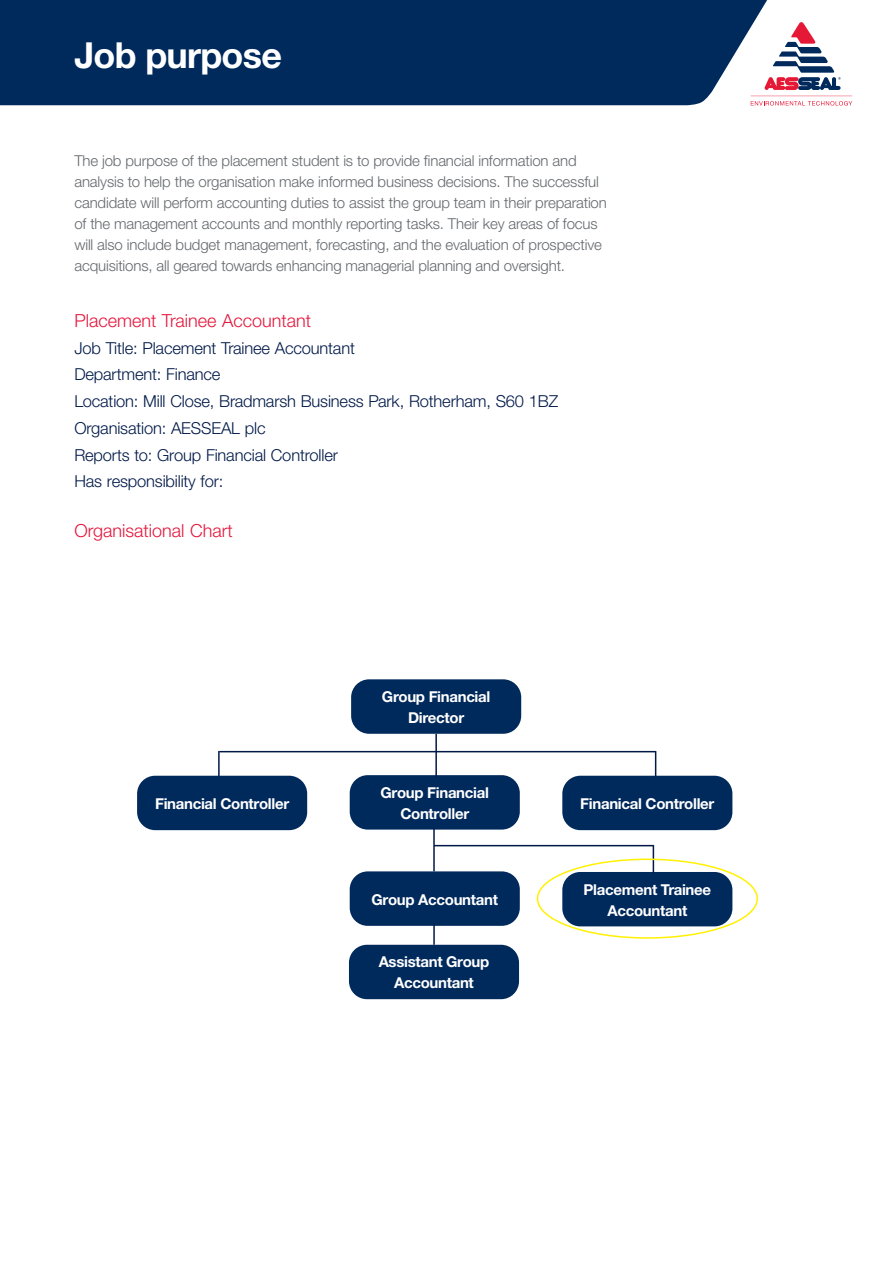
<style>
.page{position:relative;width:893px;height:1263px;background:#fff}
.page>*{position:absolute;margin:0;border:0;box-sizing:border-box;transform-origin:0 0}
.Quote_Blue{font:700 35.85px "Helvetica Neue LTW1 G";letter-spacing:-.02em;color:#fff}
.Subheader_Red{font:300 18px "Helvetica Neue LTW1 G";color:#e4183e}
.Body_copy_BULLETS_11pt{font:300 16.5px "Helvetica Neue LTW1 G";letter-spacing:-.01em;color:#001948}
.Body_copy{font:300 15px/21px "Helvetica Neue LTW1 G";letter-spacing:-.01em;color:#64696d}
.Body_Copy_White{font:700 15px/21px "Helvetica Neue LTW1 G";letter-spacing:-.02em;color:#fff;text-align:center}
</style>
<div class="page">
<svg style="left:750px;top:105px;width:101px;height:1px"></svg>
<svg style="left:0;top:0;width:853px;height:105px;fill:#00295c"></svg>
<div style="left:351px;top:679px;width:170px;height:55px;background:#00295c;border-radius:18px"></div>
<div style="left:350px;top:775px;width:170px;height:54px;background:#00295c;border-radius:18px"></div>
<div style="left:137px;top:776px;width:170px;height:54px;background:#00295c;border-radius:18px"></div>
<div style="left:562px;top:776px;width:170px;height:54px;background:#00295c;border-radius:18px"></div>
<div style="left:350px;top:871px;width:170px;height:55px;background:#00295c;border-radius:18px"></div>
<div style="left:562px;top:872px;width:170px;height:54px;background:#00295c;border-radius:18px"></div>
<hr style="left:435px;top:734px;width:2px;height:43px;background:#001948">
<hr style="left:219px;top:751px;width:437px;height:1px;background:#001948">
<hr style="left:433px;top:828px;width:2px;height:43px;background:#001948">
<svg style="left:655px;top:752px;width:1px;height:25px"></svg>
<hr style="left:218px;top:751px;width:2px;height:25px;background:#001948">
<hr style="left:434px;top:845px;width:220px;height:1px;background:#001948">
<svg style="left:653px;top:846px;width:1px;height:27px"></svg>
<div style="left:349px;top:945px;width:170px;height:54px;background:#00295c;border-radius:18px"></div>
<div style="left:537px;top:858px;width:221px;height:81px;border:2px solid #fff101;border-radius:50%"></div>
<hr style="left:433px;top:924px;width:2px;height:21px;background:#001948">
<p class="Quote_Blue" style="left:74px;top:33px;width:209px">Job purpose</p>
<p class="Body_copy" style="left:74px;top:150px;width:534px">The job purpose of the placement student is to provide financial information and analysis to help the organisation make informed business decisions. The successful candidate will perform accounting duties to assist the group team in their preparation of the management accounts and monthly reporting tasks. Their key areas of focus will also include budget management, forecasting, and the evaluation of prospective acquisitions, all geared towards enhancing managerial planning and oversight.</p>
<p class="Subheader_Red" style="left:74px;top:310px;width:238px">Placement Trainee Accountant</p>
<p class="Body_copy_BULLETS_11pt" style="left:74px;top:338px;width:282px">Job Title: Placement Trainee Accountant</p>
<p class="Body_copy_BULLETS_11pt" style="left:74px;top:364px;width:148px">Department: Finance</p>
<p class="Body_copy_BULLETS_11pt" style="left:74px;top:391px;width:485px">Location: Mill Close, Bradmarsh Business Park, Rotherham, S60 1BZ</p>
<p class="Body_copy_BULLETS_11pt" style="left:74px;top:418px;width:193px">Organisation: AESSEAL plc</p>
<p class="Body_copy_BULLETS_11pt" style="left:74px;top:445px;width:265px">Reports to: Group Financial Controller</p>
<p class="Body_copy_BULLETS_11pt" style="left:74px;top:471px;width:150px">Has responsibility for:</p>
<p class="Subheader_Red" style="left:74px;top:519px;width:160px">Organisational Chart</p>
<p class="Body_Copy_White" style="left:382px;top:686px;width:110px">Group Financial<br>Director</p>
<p class="Body_Copy_White" style="left:381px;top:782px;width:110px">Group Financial<br>Controller</p>
<p class="Body_Copy_White" style="left:155px;top:793px;width:136px">Financial Controller</p>
<p class="Body_Copy_White" style="left:580px;top:793px;width:136px">Finanical Controller</p>
<p class="Body_Copy_White" style="left:371px;top:889px;width:128px">Group Accountant</p>
<p class="Body_Copy_White" style="left:584px;top:879px;width:129px">Placement Trainee<br>Accountant</p>
<p class="Body_Copy_White" style="left:379px;top:951px;width:112px">Assistant Group<br>Accountant</p>
</div>
